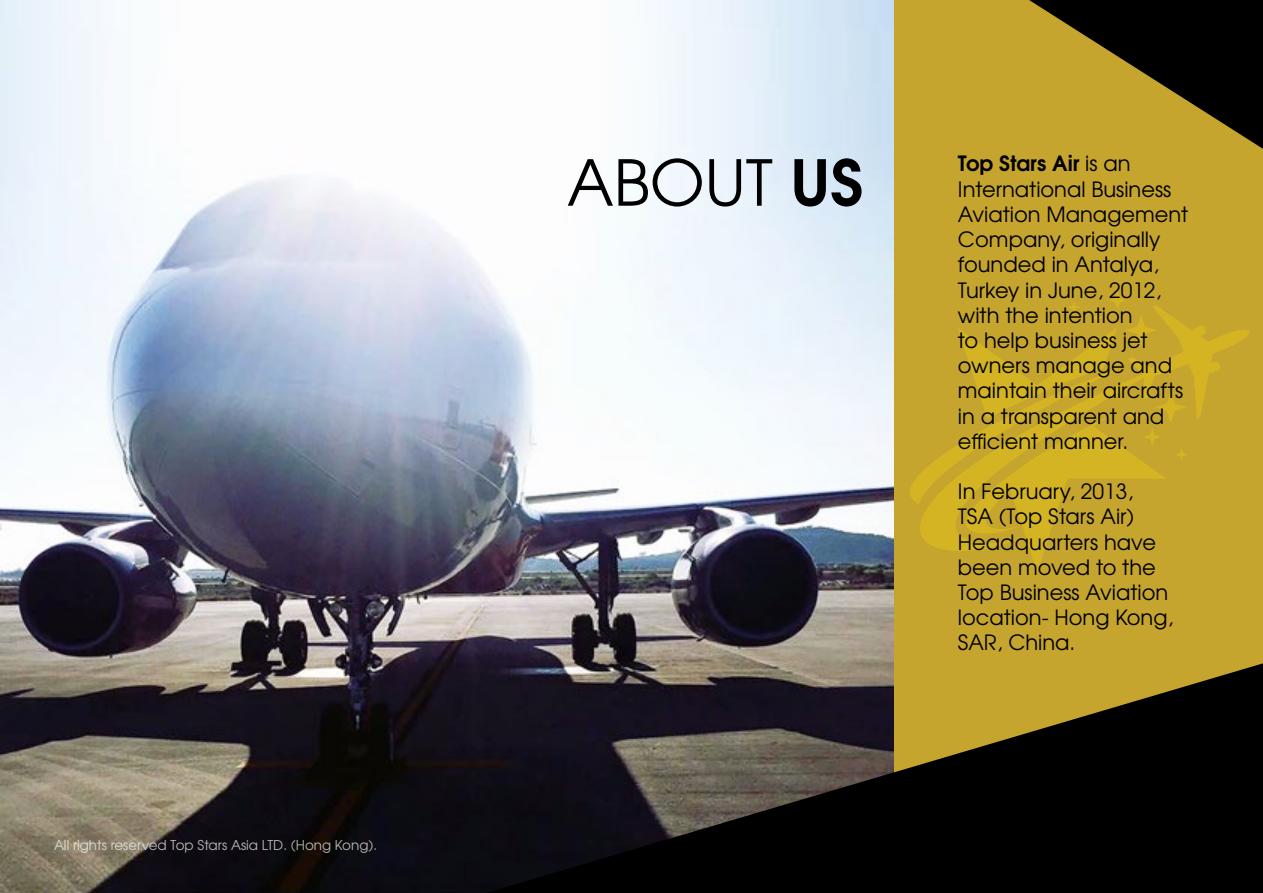
<style>
.page{position:relative;width:1263px;height:893px;background:#fff}
.page>*{position:absolute;margin:0;border:0;box-sizing:border-box;transform-origin:0 0}
.t1{font:63px "Te X Gyre Adventor";color:#000}
.t2{font:21px/25.2px "Te X Gyre Adventor";color:#000}
.t3{font:13.5px "Te X Gyre Adventor";color:#fff}
.s1{font-weight:700}
</style>
<div class="page">
<div style="left:702px;top:0;width:561px;height:893px;background:#c6a52f"></div>
<img style="left:0;top:0;width:893px;height:893px">
<svg style="left:1029px;top:0;width:234px;height:149px"></svg>
<svg style="left:486px;top:663px;width:777px;height:230px;background:#2a2518"></svg>
<svg style="left:1188px;top:326px;width:62px;height:92px"></svg>
<svg style="left:910px;top:292px;width:278px;height:279px"></svg>
<p class="t3" style="left:54px;top:834px;width:325px">All rights reserved Top Stars Asia LTD. (Hong Kong).</p>
<h1 class="t1" style="left:567px;top:133px;width:298px">ABOUT <span class="s1">US</span></h1>
<p class="t2" style="left:958px;top:150px;width:232px"><span class="s1">Top Stars Air</span> is an<br>International Business<br>Aviation Management<br>Company, originally founded in Antalya,<br>Turkey in June, 2012, with the intention<br>to help business jet owners manage and maintain their aircrafts in a transparent and efficientma</p>
<p class="t2" style="left:1091px;top:427px;width:20px">nner.</p>
<p class="t2" style="left:958px;top:477px;width:217px">In February, 2013,<br>TSA (Top Stars Air)<br>Headquarters have been moved to the<br>Top Business Aviation location- Hong Kong,<br>SAR, China.</p>
</div>
